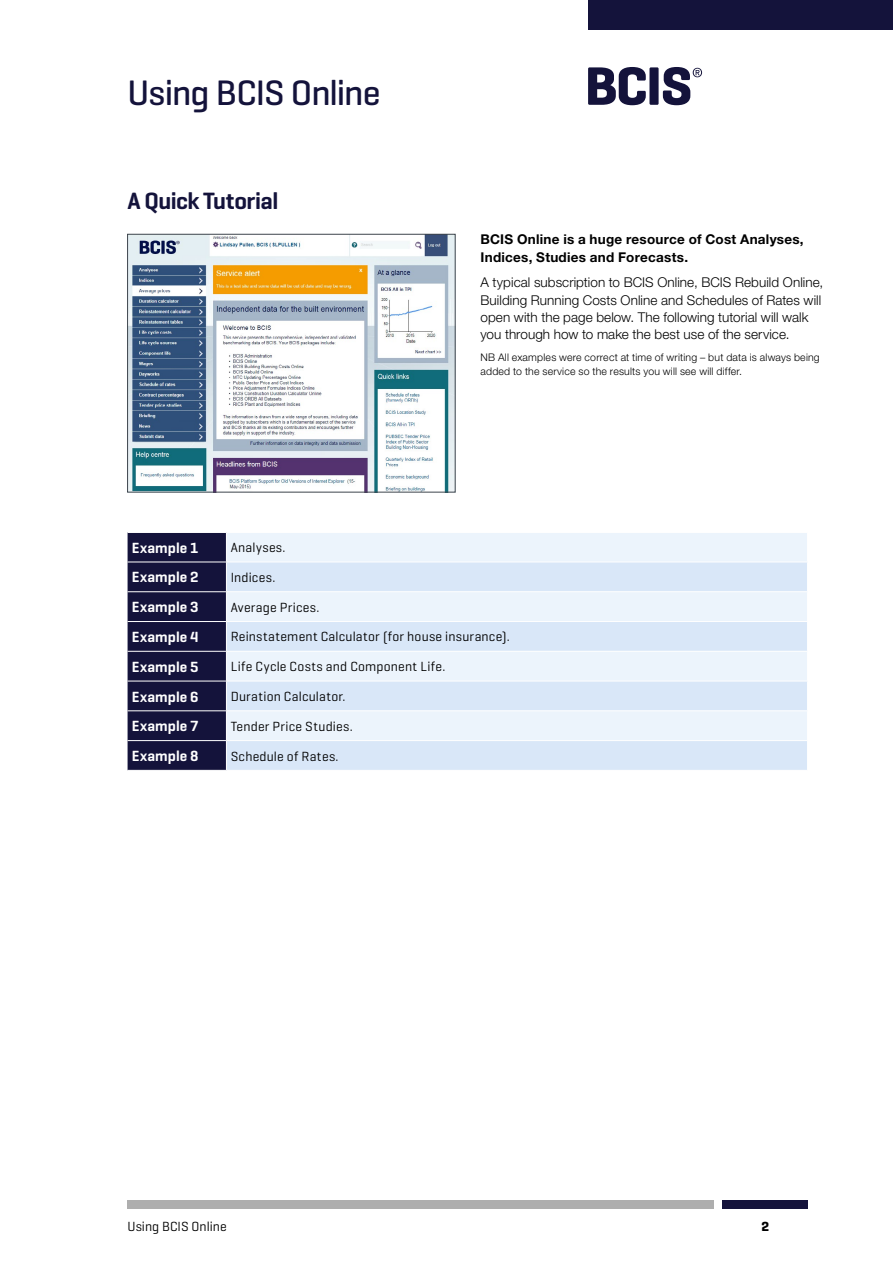
<style>
.page{position:relative;width:893px;height:1263px;background:#fff}
.page>*{position:absolute;margin:0;border:0;box-sizing:border-box;transform-origin:0 0}
.t1{font:500 36px "Geogrotesque";letter-spacing:-.025em;color:#14133b}
.t2{font:600 24px "Geogrotesque";letter-spacing:-.025em;color:#14133b}
.t3{font:600 15px "Geogrotesque";letter-spacing:.005em;color:#fff}
.t4{font:300 13.5px/17.2px "Helvetica Neue LT";letter-spacing:.005em;color:#000}
.t5{font:13.5px "Geogrotesque";letter-spacing:.015em;color:#000}
.t6{font:700 13.5px/17.2px "Helvetica Neue LT";letter-spacing:.02em;color:#000}
.t7{font:700 13.5px "Geogrotesque";color:#000}
.t8{font:300 10.5px/13.5px "Helvetica Neue LT";letter-spacing:.02em;color:#000}
</style>
<div class="page">
<div style="left:588px;top:0;width:305px;height:30px;background:#14133b"></div>
<svg style="left:588px;top:67px;width:58px;height:38px"></svg>
<div style="left:649px;top:67px;width:10px;height:38px;background:#14133b;border-radius:2px"></div>
<svg style="left:663px;top:67px;width:39px;height:38px"></svg>
<div style="left:128px;top:1200px;width:586px;height:9px;background:#aeaeae"></div>
<div style="left:723px;top:1200px;width:85px;height:9px;background:#14133b"></div>
<div style="left:227px;top:533px;width:580px;height:28px;background:#ecf4fc"></div>
<svg style="left:227px;top:563px;width:580px;height:207px;background:#e1ecf9"></svg>
<div style="left:128px;top:533px;width:99px;height:237px;background:#14133b"></div>
<hr style="left:128px;top:562px;width:98px;height:1px;background:#fff">
<hr style="left:226px;top:562px;width:582px;height:1px;background:#fff">
<hr style="left:128px;top:591px;width:98px;height:1px;background:#fff">
<hr style="left:226px;top:591px;width:582px;height:1px;background:#fff">
<hr style="left:226px;top:621px;width:582px;height:1px;background:#fff">
<hr style="left:128px;top:651px;width:98px;height:1px;background:#fff">
<hr style="left:226px;top:651px;width:582px;height:1px;background:#fff">
<hr style="left:128px;top:681px;width:98px;height:1px;background:#fff">
<hr style="left:226px;top:681px;width:582px;height:1px;background:#fff">
<hr style="left:128px;top:710px;width:98px;height:1px;background:#fff">
<hr style="left:226px;top:710px;width:582px;height:1px;background:#fff">
<hr style="left:128px;top:740px;width:98px;height:1px;background:#fff">
<hr style="left:226px;top:740px;width:582px;height:1px;background:#fff">
<hr style="left:128px;top:621px;width:98px;height:1px;background:#fff">
<img style="left:129px;top:236px;width:325px;height:254px">
<div style="left:127px;top:234px;width:329px;height:258px;border:1px solid #3d444c"></div>
<h1 class="t1" style="left:128px;top:71px;width:254px">Using BCIS Online</h1>
<h2 class="t2" style="left:128px;top:186px;width:152px">A Quick Tutorial</h2>
<p class="t6" style="left:480px;top:231px;width:325px">BCIS Online is a huge resource of Cost Analyses,<br>Indices, Studies and Forecasts.</p>
<p class="t4" style="left:480px;top:274px;width:344px">A typical subscription to BCIS Online, BCIS Rebuild Online, Building Running Costs Online and Schedules of Rates will open with the page below. The following tutorial will walk you through how to make the best use of the service.</p>
<p class="t8" style="left:480px;top:350px;width:341px">NB All examples were correct at time of writing – but data is always being added to the service so the results you will see will differ.</p>
<p class="t3" style="left:132px;top:538px;width:68px">Example 1</p>
<p class="t5" style="left:231px;top:539px;width:56px">Analyses.</p>
<p class="t3" style="left:132px;top:568px;width:68px">Example 2</p>
<p class="t5" style="left:231px;top:569px;width:46px">Indices.</p>
<p class="t3" style="left:132px;top:598px;width:68px">Example 3</p>
<p class="t5" style="left:231px;top:599px;width:90px">Average Prices.</p>
<p class="t3" style="left:132px;top:627px;width:68px">Example 4</p>
<p class="t5" style="left:231px;top:628px;width:281px">Reinstatement Calculator (for house insurance).</p>
<p class="t3" style="left:132px;top:657px;width:68px">Example 5</p>
<p class="t5" style="left:231px;top:658px;width:216px">Life Cycle Costs and Component Life.</p>
<p class="t3" style="left:132px;top:687px;width:68px">Example 6</p>
<p class="t5" style="left:231px;top:688px;width:116px">Duration Calculator.</p>
<p class="t3" style="left:132px;top:717px;width:68px">Example 7</p>
<p class="t5" style="left:231px;top:718px;width:124px">Tender Price Studies.</p>
<p class="t3" style="left:132px;top:747px;width:68px">Example 8</p>
<p class="t5" style="left:231px;top:747px;width:109px">Schedule of Rates.</p>
<p class="t5" style="left:128px;top:1217px;width:101px">Using BCIS Online</p>
<p class="t7" style="left:762px;top:1217px;width:9px">2</p>
</div>
